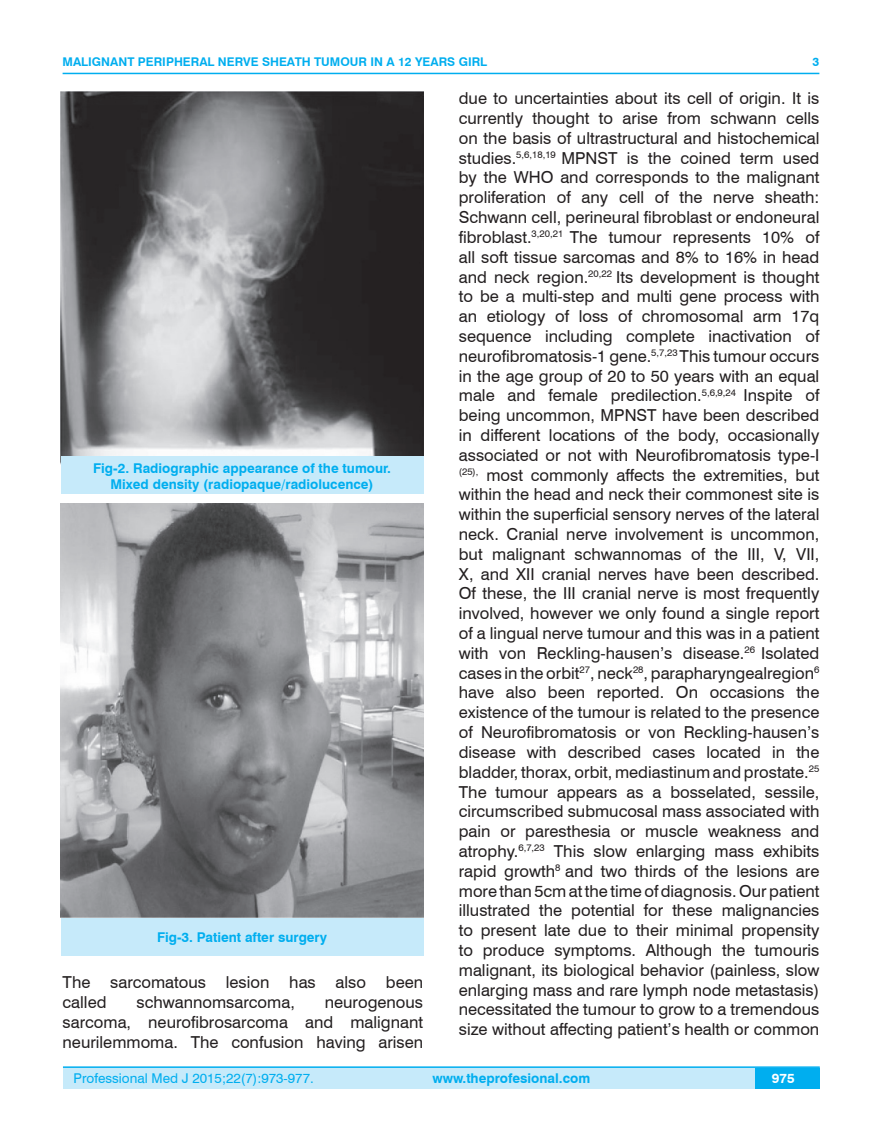
<style>
.page{position:relative;width:882px;height:1145px;background:#fff}
.page>*{position:absolute;margin:0;border:0;box-sizing:border-box;transform-origin:0 0}
.t1{font:16.5px/19.8px "Swiss 721 BT";color:#231f20;text-align:justify}
.t2{font:700 13.5px "Swiss 721 BT";color:#00aeef}
.t3{font:13.5px "Swiss 721 BT";color:#00aeef}
.t4{font:700 13.5px "Swiss 721 BT";color:#fff}
.t5{font:700 12px "Swiss 721 BT";color:#00aeef}
</style>
<div class="page">
<div style="left:63px;top:1067px;width:756px;height:21px;background:#c6eafa"></div>
<hr style="left:63px;top:1066px;width:756px;height:2px;background:#00aeef">
<div style="left:754px;top:1068px;width:65px;height:20px;background:#00aeef"></div>
<hr style="left:63px;top:73px;width:756px;height:1px;background:#00aeef">
<img style="left:61px;top:92px;width:362px;height:364px">
<div style="left:61px;top:456px;width:362px;height:38px;background:#c6eafa"></div>
<img style="left:61px;top:503px;width:362px;height:415px">
<div style="left:61px;top:918px;width:362px;height:37px;background:#c6eafa"></div>
<p class="t5" style="left:63px;top:53px;width:426px">MALIGNANT PERIPHERAL NERVE SHEATH TUMOUR IN A 12 YEARS GIRL</p>
<p class="t5" style="left:812px;top:53px;width:8px">3</p>
<p class="t2" style="left:93px;top:458px;width:299px">Fig-2. Radiographic appearance of the tumour.</p>
<p class="t2" style="left:110px;top:474px;width:264px">Mixed density (radiopaque/radiolucence)</p>
<p class="t2" style="left:157px;top:928px;width:171px">Fig-3. Patient after surgery</p>
<p class="t1" style="left:63px;top:971px;width:362px">The sarcomatous lesion has also been called</p>
<p class="t1" style="left:136px;top:991px;width:160px">schwannomsarcoma,</p>
<p class="t1" style="left:63px;top:991px;width:362px;text-indent:262px">neurogenous sarcoma, neurofibrosarcoma and malignant neurilemmoma. The confusion having arisen</p>
<p class="t1" style="left:458px;top:88px;width:362px">due to uncertainties about its cell of origin. It is currently thought to arise from schwann cells on the basis of ultrastructural and histochemical studies.<sup>5,6,18,19</sup> MPNST is the coined term used by the WHO and corresponds to the malignant proliferation of any cell of the nerve sheath:<br>Schwann cell, perineural fibroblast or endoneural fibroblast.<sup>3,20,21</sup> The tumour represents 10% of all soft tissue sarcomas and 8% to 16% in head and neck region.<sup>20,22</sup> Its development is thought to be a multi-step and multi gene process with an etiology of loss of chromosomal arm 17q sequence including complete inactivation of neurofibromatosis-1 gene.<sup>5,7,23</sup> This tumour occurs in the age group of 20 to 50 years with an equal male and female predilection.<sup>5,6,9,24</sup> Inspite of being uncommon, MPNST have been described in different locations of the body, occasionally associated or not with Neurofibromatosis type-I <sup>(25),</sup> most commonly affects the extremities, but within the head and neck their commonest site is within the superficial sensory nerves of the lateral neck. Cranial nerve involvement is uncommon, but malignant schwannomas of the III, V, VII, X, and XII cranial nerves have been described.<br>Of these, the III cranial nerve is most frequently involved, however we only found a single report of a lingual nerve tumour and this was in a patient with von Reckling-hausen’s disease.<sup>26</sup> Isolated cases in the orbit<sup>27</sup>, neck<sup>28</sup>, parapharyngealregion<sup>6 </sup>have also been reported. On occasions the existence of the tumour is related to the presence of Neurofibromatosis or von Reckling-hausen’s disease with described cases located in the bladder, thorax, orbit, mediastinum and prostate.<sup>25<br></sup>The tumour appears as a bosselated, sessile, circumscribed submucosal mass associated with pain or paresthesia or muscle weakness and atrophy.<sup>6,7,23</sup> This slow enlarging mass exhibits rapid growth<sup>8</sup> and two thirds of the lesions are more than 5cm at the time of diagnosis. Our patient illustrated the potential for these malignancies to present late due to their minimal propensity to produce symptoms. Although the tumouris malignant, its biological behavior (painless, slow enlarging mass and rare lymph node metastasis) necessitated the tumour to grow to a tremendous size without affecting patient’s health or common</p>
<p class="t3" style="left:74px;top:1069px;width:241px">Professional Med J 2015;22(7):973-977.</p>
<p class="t2" style="left:432px;top:1069px;width:159px">www.theprofesional.com</p>
<p class="t4" style="left:771px;top:1069px;width:24px">975</p>
</div>
